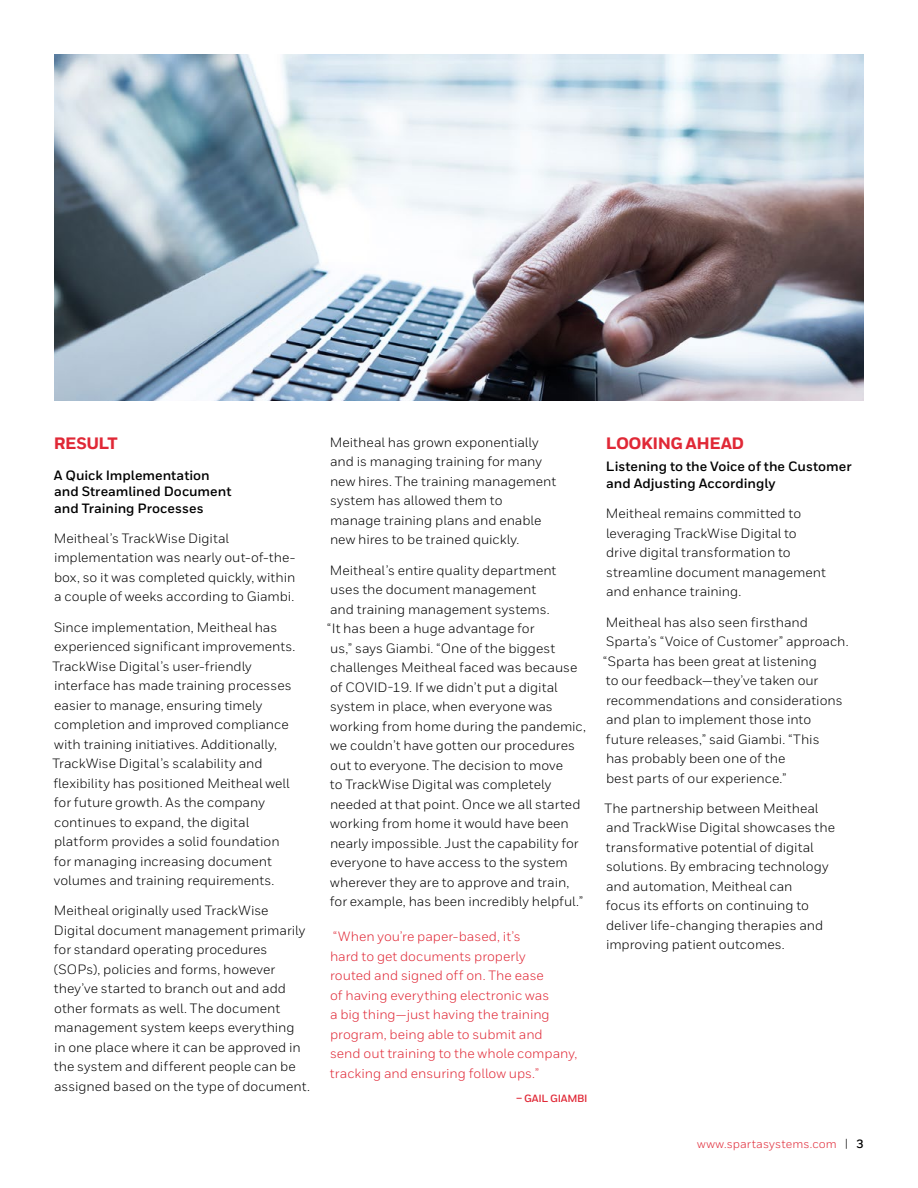
<style>
.page{position:relative;width:918px;height:1188px;background:#fff}
.page>*{position:absolute;margin:0;border:0;box-sizing:border-box;transform-origin:0 0}
.t1{font:800 16.5px "Honeywell Sans";letter-spacing:-.03em;color:#e02836}
.t2{font:13.5px/19.5px "Honeywell Sans";color:#000}
.t3{font:13.5px/19.5px "Honeywell Sans";color:#e02836}
.t4{font:700 13.5px/16.5px "Honeywell Sans";color:#000}
.t5{font:12px "Honeywell Sans";letter-spacing:.01em;color:#e02836}
.t6{font:700 10.5px "Honeywell Sans";letter-spacing:-.025em;color:#e02836}
.s1{color:#000}
.s2{font-weight:700;color:#000}
</style>
<div class="page">
<img style="left:54px;top:54px;width:810px;height:347px">
<p class="t1" style="left:54px;top:433px;width:65px">RESULT</p>
<p class="t4" style="left:54px;top:467px;width:179px">A Quick Implementation and Streamlined Document and Training Processes</p>
<p class="t2" style="left:54px;top:528px;width:243px">Meitheal’s TrackWise Digital implementation was nearly out-of-the&shy;box, so it was completed quickly, within a couple of weeks according to Giambi.</p>
<p class="t2" style="left:52px;top:617px;width:245px">Since implementation, Meitheal has experienced significant improvements.<br>TrackWise Digital’s user-friendly interface has made training processes easier to manage, ensuring timely completion and improved compliance with training initiatives. Additionally, TrackWise Digital’s scalability and flexibility has positioned Meitheal well for future growth. As the company continues to expand, the digital platform provides a solid foundation for managing increasing document volumes and training requirements.</p>
<p class="t2" style="left:54px;top:901px;width:258px">Meitheal originally used TrackWise Digital document management primarily for standard operating procedures (SOPs), policies and forms, however they’ve started to branch out and add other formats as well. The document management system keeps everything<br>in one place where it can be approved in the system and different people can be assigned based on the type of document.</p>
<p class="t2" style="left:330px;top:433px;width:228px">Meitheal has grown exponentially and is managing training for many new hires. The training management system has allowed them to manage training plans and enable new hires to be trained quickly.</p>
<p class="t2" style="left:327px;top:560px;width:261px">Meitheal’s entire quality department uses the document management<br>and training management systems.<br>“It has been a huge advantage for<br>us,” says Giambi. “One of the biggest challenges Meitheal faced was because of COVID-19. If we didn’t put a digital system in place, when everyone was working from home during the pandemic, we couldn’t have gotten our procedures out to everyone. The decision to move<br>to TrackWise Digital was completely needed at that point. Once we all started working from home it would have been nearly impossible. Just the capability for everyone to have access to the system wherever they are to approve and train, for example, has been incredibly helpful.”</p>
<p class="t3" style="left:330px;top:927px;width:249px">“When you’re paper-based, it’s<br>hard to get documents properly<br>routed and signed off on. The ease<br>of having everything electronic was<br>a big thing—just having the training program, being able to submit and<br>send out training to the whole company, tracking and ensuring follow ups.”</p>
<p class="t6" style="left:516px;top:1092px;width:73px">– GAIL GIAMBI</p>
<p class="t1" style="left:606px;top:433px;width:140px">LOOKING AHEAD</p>
<p class="t4" style="left:606px;top:459px;width:247px">Listening to the Voice of the Customer and Adjusting Accordingly</p>
<p class="t2" style="left:606px;top:504px;width:222px">Meitheal remains committed to leveraging TrackWise Digital to drive digital transformation to streamline document management and enhance training.</p>
<p class="t2" style="left:603px;top:612px;width:247px">Meitheal has also seen firsthand Sparta’s “Voice of Customer” approach. “Sparta has been great at listening<br>to our feedback—they’ve taken our recommendations and considerations and plan to implement those into future releases,” said Giambi. “This<br>has probably been one of the<br>best parts of our experience.”</p>
<p class="t2" style="left:604px;top:798px;width:232px">The partnership between Meitheal and TrackWise Digital showcases the transformative potential of digital solutions. By embracing technology and automation, Meitheal can<br>focus its efforts on continuing to deliver life-changing therapies and improving patient outcomes.</p>
<p class="t5" style="left:697px;top:1136px;width:168px">www.spartasystems.com <span class="s1">|</span> <span class="s2">3</span></p>
</div>
